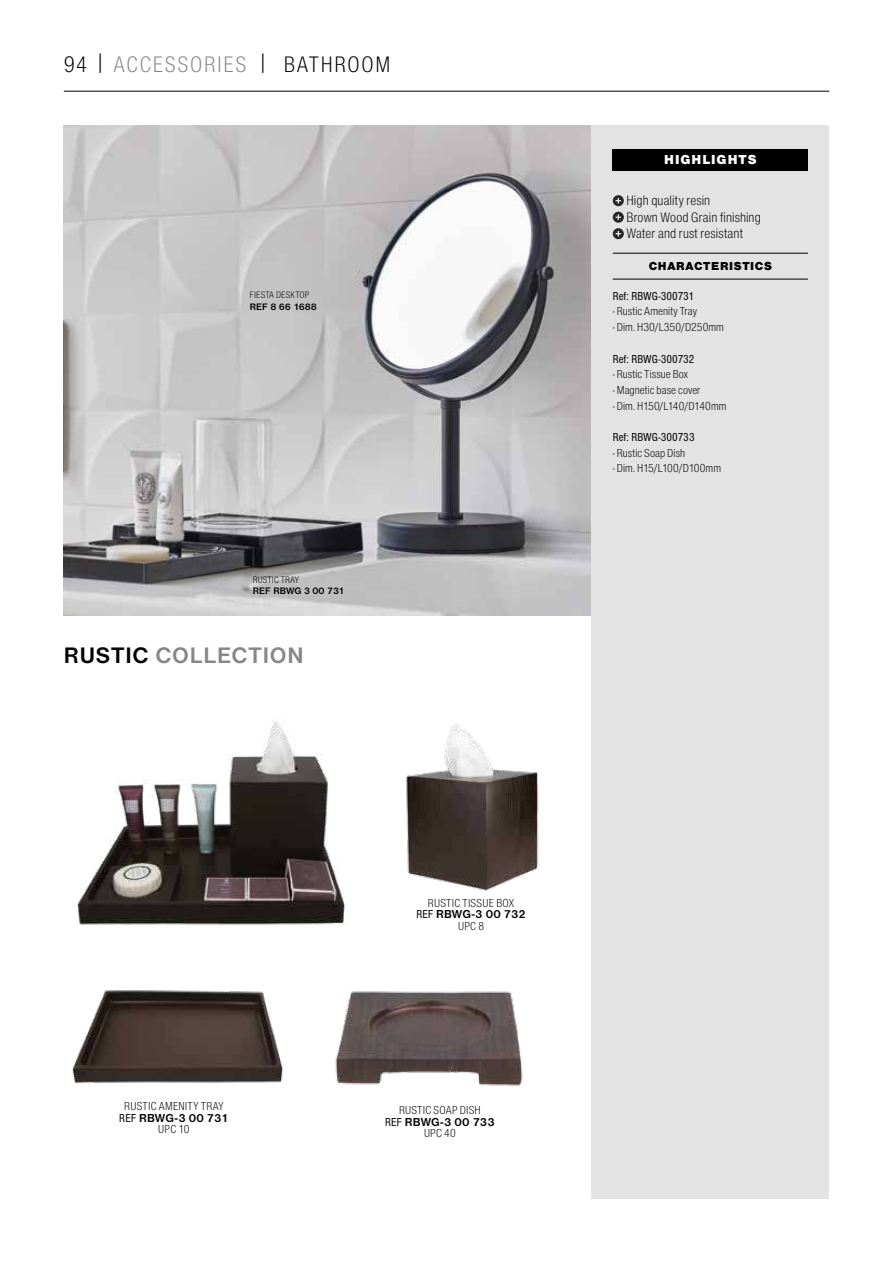
<style>
.page{position:relative;width:893px;height:1263px;background:#fff}
.page>*{position:absolute;margin:0;border:0;box-sizing:border-box;transform-origin:0 0}
.t1{font:23.25px "Nimbus Sans DOT Ligh Cond";letter-spacing:.07em;color:#000}
.t2{font:700 23.25px "Nimbus Sans DOT";letter-spacing:.035em;color:#868786}
.t3{font:14.25px/16.5px "Nimbus Sans DOT Ligh Cond";letter-spacing:.01em;color:#000}
.t4{font:13.5px "Nimbus Sans DOT Blac";letter-spacing:.075em;color:#fff}
.t5{font:12px "Nimbus Sans DOT Ligh Cond";letter-spacing:.01em;color:#000}
.t6{font:condensed 12px "Nimbus Sans DOT";color:#000}
.t7{font:700 12px "Nimbus Sans DOT";letter-spacing:.01em;color:#000}
.t8{font:12px "Nimbus Sans DOT Ligh Cond";letter-spacing:-.01em;color:#000}
.t9{font:12px "Nimbus Sans DOT Blac";letter-spacing:.06em;color:#000}
.t10{font:9.75px "Nimbus Sans DOT Ligh Cond";letter-spacing:.015em;color:#000}
.t11{font:700 9.75px "Nimbus Sans DOT";letter-spacing:.005em;color:#000}
.s1{color:#868786}
.s2{color:#000}
.s3{font-weight:400;font-stretch:condensed}
</style>
<div class="page">
<img style="left:64px;top:125px;width:527px;height:491px">
<div style="left:591px;top:125px;width:238px;height:1074px;background:#e3e3e3"></div>
<div style="left:613px;top:149px;width:195px;height:22px;background:#000"></div>
<hr style="left:613px;top:253px;width:195px;height:1px;background:#000">
<hr style="left:613px;top:279px;width:195px;height:1px;background:#000">
<svg style="left:613px;top:195px;width:11px;height:11px"></svg>
<svg style="left:613px;top:212px;width:11px;height:27px"></svg>
<img style="left:406px;top:724px;width:133px;height:167px">
<img style="left:335px;top:991px;width:188px;height:95px">
<img style="left:72px;top:990px;width:212px;height:94px">
<img style="left:74px;top:718px;width:273px;height:207px">
<hr style="left:64px;top:91px;width:765px;height:1px;background:#000">
<h1 class="t1" style="left:64px;top:51px;width:328px">94 | <span class="s1">ACCESSORIES</span> | BATHROOM</h1>
<p class="t10" style="left:250px;top:289px;width:61px">FIESTA DESKTOP</p>
<p class="t11" style="left:250px;top:301px;width:69px">REF 8 66 1688</p>
<p class="t10" style="left:253px;top:574px;width:47px">RUSTIC TRAY</p>
<p class="t11" style="left:253px;top:586px;width:93px">REF RBWG 3 00 731</p>
<h1 class="t2" style="left:64px;top:642px;width:241px"><span class="s2">RUSTIC</span> COLLECTION</h1>
<p class="t4" style="left:664px;top:152px;width:94px">HIGHLIGHTS</p>
<p class="t3" style="left:626px;top:192px;width:136px">High quality resin<br>Brown Wood Grain finishing<br>Water and rust resistant</p>
<p class="t9" style="left:649px;top:259px;width:125px">CHARACTERISTICS</p>
<p class="t6" style="left:613px;top:289px;width:83px">Ref: RBWG-300731</p>
<p class="t5" style="left:613px;top:305px;width:86px">- Rustic Amenity Tray</p>
<p class="t5" style="left:613px;top:320px;width:113px">- Dim. H30/L350/D250mm</p>
<p class="t6" style="left:613px;top:352px;width:83px">Ref: RBWG-300732</p>
<p class="t5" style="left:613px;top:368px;width:77px">- Rustic Tissue Box</p>
<p class="t5" style="left:613px;top:383px;width:89px">- Magnetic base cover</p>
<p class="t5" style="left:613px;top:399px;width:115px">- Dim. H150/L140/D140mm</p>
<p class="t6" style="left:613px;top:431px;width:83px">Ref: RBWG-300733</p>
<p class="t5" style="left:613px;top:446px;width:74px">- Rustic Soap Dish</p>
<p class="t8" style="left:613px;top:462px;width:110px">- Dim. H15/L100/D100mm</p>
<p class="t5" style="left:124px;top:1100px;width:101px">RUSTIC AMENITY TRAY</p>
<p class="t7" style="left:119px;top:1111px;width:111px"><span class="s3">REF</span> RBWG-3 00 731</p>
<p class="t5" style="left:158px;top:1123px;width:33px">UPC 10</p>
<p class="t5" style="left:428px;top:896px;width:88px">RUSTIC TISSUE BOX</p>
<p class="t7" style="left:416px;top:907px;width:111px"><span class="s3">REF</span> RBWG-3 00 732</p>
<p class="t5" style="left:458px;top:919px;width:27px">UPC 8</p>
<p class="t5" style="left:399px;top:1104px;width:83px">RUSTIC SOAP DISH</p>
<p class="t7" style="left:385px;top:1115px;width:111px"><span class="s3">REF</span> RBWG-3 00 733</p>
<p class="t5" style="left:424px;top:1126px;width:33px">UPC 40</p>
</div>
